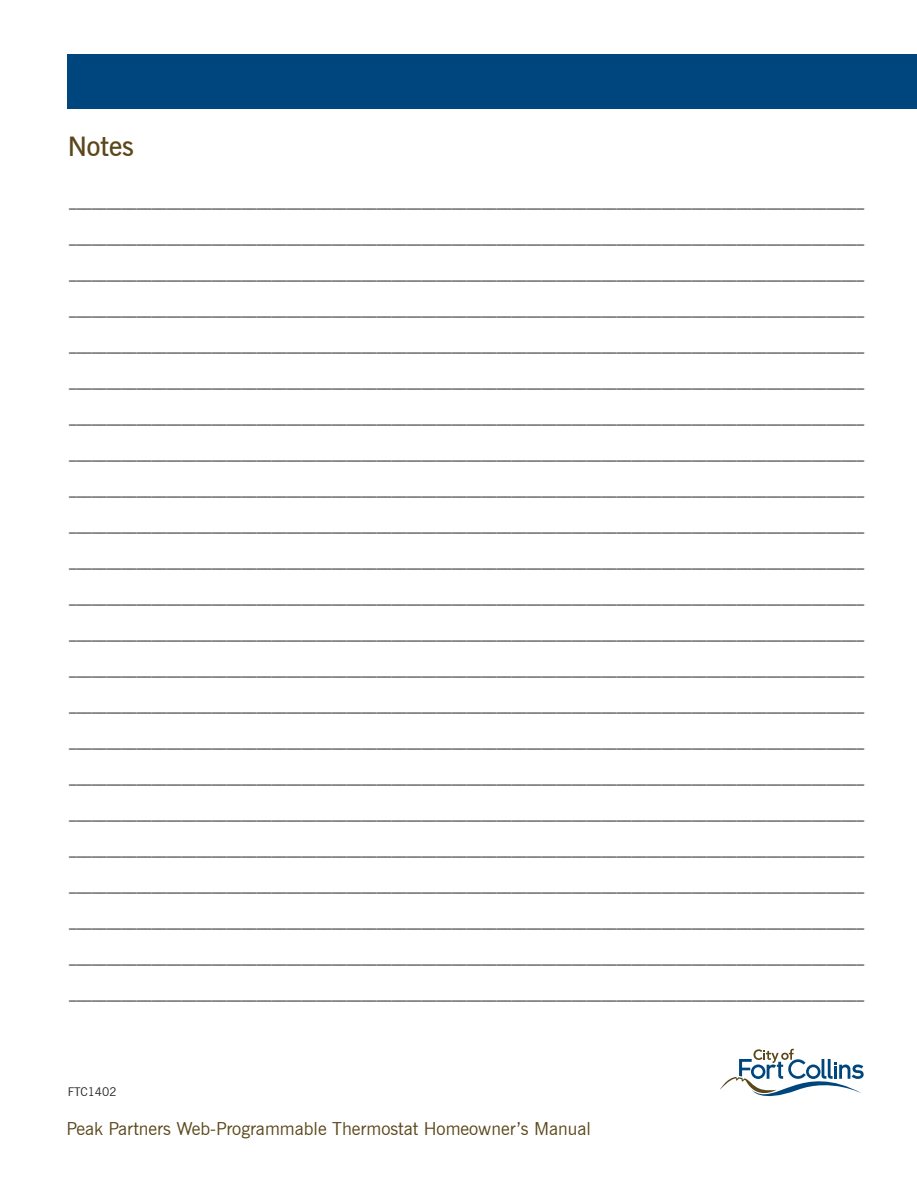
<style>
.page{position:relative;width:917px;height:1188px;background:#fff}
.page>*{position:absolute;margin:0;border:0;box-sizing:border-box;transform-origin:0 0}
.t1{font:600 27px "News Gothic BT";color:#5a471a}
.t2{font:18px "News Gothic BT";color:#5a471a}
.t3{font:15px "News Gothic BT";color:#231f20}
.t4{font:12px "News Gothic BT";color:#231f20}
</style>
<div class="page">
<svg style="left:720px;top:1049px;width:144px;height:47px"></svg>
<div style="left:68px;top:55px;width:849px;height:54px;background:#00467e"></div>
<h1 class="t1" style="left:68px;top:130px;width:68px">Notes</h1>
<p class="t3" style="left:69px;top:192px;width:796px">__________________________________________________________________________________________________________</p>
<p class="t3" style="left:69px;top:228px;width:796px">__________________________________________________________________________________________________________</p>
<p class="t3" style="left:69px;top:264px;width:796px">__________________________________________________________________________________________________________</p>
<p class="t3" style="left:69px;top:300px;width:796px">__________________________________________________________________________________________________________</p>
<p class="t3" style="left:69px;top:336px;width:796px">__________________________________________________________________________________________________________</p>
<p class="t3" style="left:69px;top:372px;width:796px">__________________________________________________________________________________________________________</p>
<p class="t3" style="left:69px;top:408px;width:796px">__________________________________________________________________________________________________________</p>
<p class="t3" style="left:69px;top:444px;width:796px">__________________________________________________________________________________________________________</p>
<p class="t3" style="left:69px;top:480px;width:796px">__________________________________________________________________________________________________________</p>
<p class="t3" style="left:69px;top:516px;width:796px">__________________________________________________________________________________________________________</p>
<p class="t3" style="left:69px;top:552px;width:796px">__________________________________________________________________________________________________________</p>
<p class="t3" style="left:69px;top:588px;width:796px">__________________________________________________________________________________________________________</p>
<p class="t3" style="left:69px;top:624px;width:796px">__________________________________________________________________________________________________________</p>
<p class="t3" style="left:69px;top:660px;width:796px">__________________________________________________________________________________________________________</p>
<p class="t3" style="left:69px;top:696px;width:796px">__________________________________________________________________________________________________________</p>
<p class="t3" style="left:69px;top:732px;width:796px">__________________________________________________________________________________________________________</p>
<p class="t3" style="left:69px;top:768px;width:796px">__________________________________________________________________________________________________________</p>
<p class="t3" style="left:69px;top:804px;width:796px">__________________________________________________________________________________________________________</p>
<p class="t3" style="left:69px;top:840px;width:796px">__________________________________________________________________________________________________________</p>
<p class="t3" style="left:69px;top:876px;width:796px">__________________________________________________________________________________________________________</p>
<p class="t3" style="left:69px;top:912px;width:796px">__________________________________________________________________________________________________________</p>
<p class="t3" style="left:69px;top:948px;width:796px">__________________________________________________________________________________________________________</p>
<p class="t3" style="left:69px;top:984px;width:796px">__________________________________________________________________________________________________________</p>
<p class="t4" style="left:68px;top:1085px;width:50px">FTC1402</p>
<p class="t2" style="left:66px;top:1118px;width:526px">Peak Partners Web-Programmable Thermostat Homeowner’s Manual</p>
</div>
